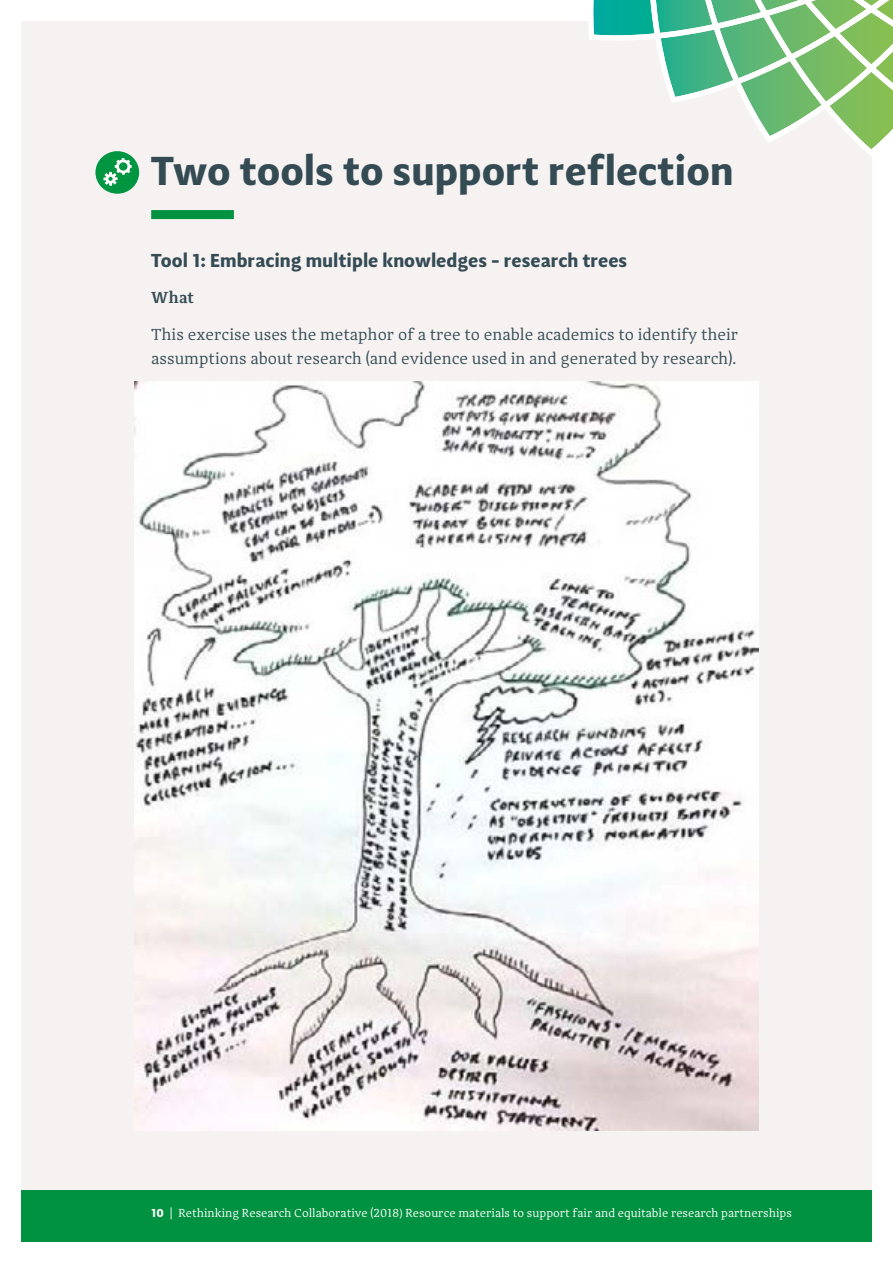
<style>
.page{position:relative;width:893px;height:1263px;background:#fff}
.page>*{position:absolute;margin:0;border:0;box-sizing:border-box;transform-origin:0 0}
.t1{font:700 42px "Adagio Sans";color:#354b54}
.t2{font:700 19.5px "Adagio Sans";color:#354b54}
.t3{font:16.5px/24px "Adagio Serif";color:#354b54}
.t4{font:600 16.5px "Adagio Serif";color:#354b54}
.t5{font:12px "Adagio Serif";color:#fff}
.s1{font-family:"Adagio Sans";font-weight:700}
.s2{font-family:"Myriad Pro"}
</style>
<div class="page">
<div style="left:21px;top:21px;width:851px;height:1221px;background:#f5f2f1"></div>
<div style="left:21px;top:1191px;width:851px;height:51px;background:#009240"></div>
<svg style="left:588px;top:0;width:305px;height:156px"></svg>
<div style="left:151px;top:210px;width:83px;height:9px;background:#009240"></div>
<div style="left:95px;top:151px;width:44px;height:43px;background:#009641;border-radius:50%"></div>
<svg style="left:103px;top:158px;width:29px;height:28px"></svg>
<img style="left:134px;top:381px;width:625px;height:749px">
<h1 class="t1" style="left:151px;top:143px;width:584px">Two tools to support reflection</h1>
<p class="t2" style="left:151px;top:247px;width:478px">Tool 1: Embracing multiple knowledges - research trees</p>
<p class="t4" style="left:151px;top:287px;width:44px">What</p>
<p class="t3" style="left:151px;top:323px;width:589px">This exercise uses the metaphor of a tree to enable academics to identify their assumptions about research (and evidence used in and generated by research).</p>
<p class="t5" style="left:151px;top:1206px;width:642px"><span class="s1">10</span> | Rethinking Research Collaborative (2018<span class="s2">)</span> Resource materials to support fair and equitable research partnerships</p>
</div>
